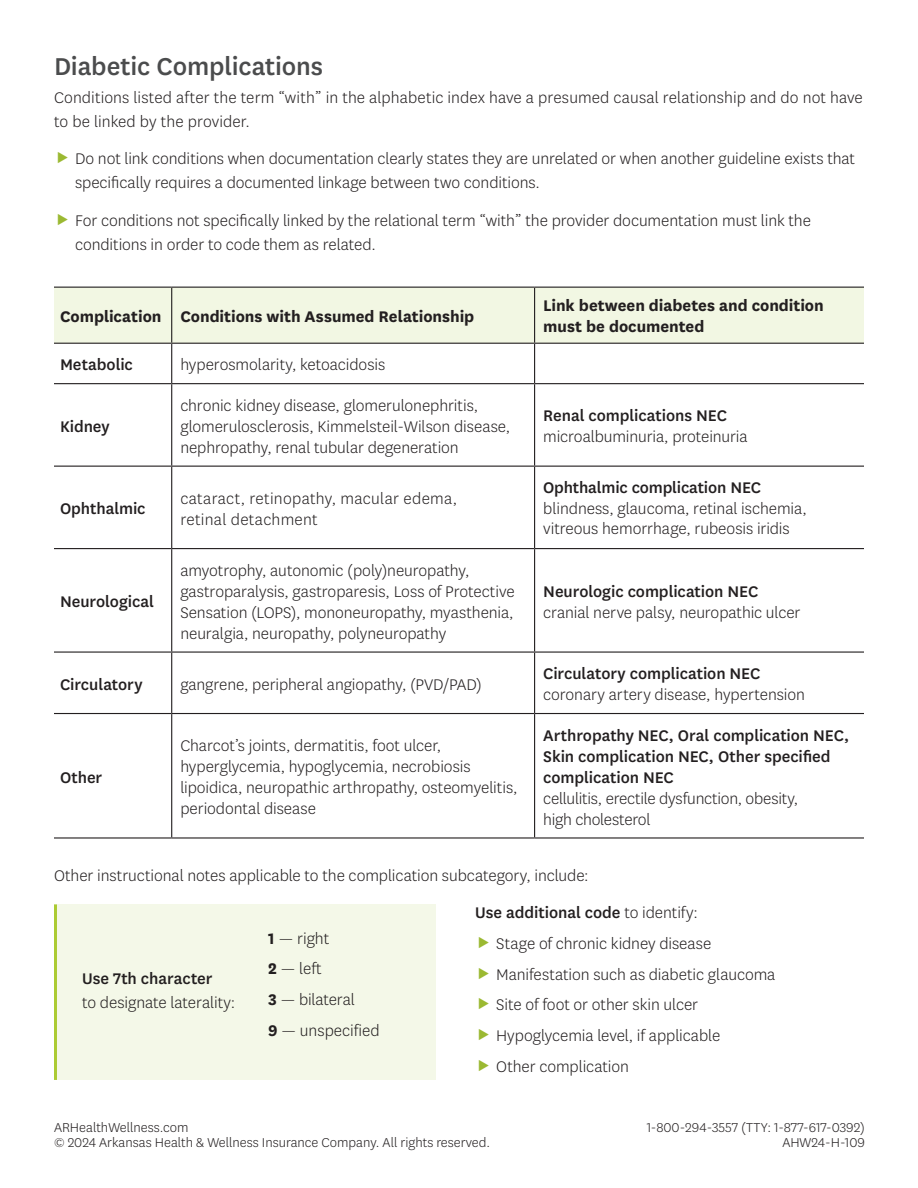
<style>
.page{position:relative;width:918px;height:1188px;background:#fff}
.page>*{position:absolute;margin:0;border:0;box-sizing:border-box;transform-origin:0 0}
.t1{font:500 28.5px "Centene Sans";letter-spacing:-.005em;color:#4b4c4d}
.Body{font:300 18px/21px "Centene Sans";letter-spacing:-.005em;color:#231f20}
.t2{font:500 18px/21px "Centene Sans";letter-spacing:-.005em;color:#231f20}
.t3{font:700 18px/21px "Centene Sans";color:#231f20}
.Body-2{font:300 18px/21px "Centene Sans";letter-spacing:.015em;color:#231f20}
.Body-3{font:300 18px/30.8px "Centene Sans";letter-spacing:-.005em;color:#231f20;scale:.8 1}
.t4{font:300 15px "Centene Sans";color:#231f20}
.s1{font-weight:500}
.s2{font-weight:300}
.s3{font-weight:700}
</style>
<div class="page">
<div style="left:54px;top:288px;width:810px;height:55px;background:#f2f7e3"></div>
<hr style="left:54px;top:287px;width:118px;height:1px;background:#231f20">
<hr style="left:172px;top:287px;width:363px;height:1px;background:#231f20">
<hr style="left:171px;top:288px;width:1px;height:55px;background:#231f20">
<hr style="left:535px;top:287px;width:329px;height:1px;background:#231f20">
<hr style="left:534px;top:288px;width:1px;height:55px;background:#231f20">
<hr style="left:54px;top:343px;width:118px;height:1px;background:#231f20">
<hr style="left:172px;top:343px;width:363px;height:1px;background:#231f20">
<hr style="left:171px;top:344px;width:1px;height:39px;background:#231f20">
<hr style="left:535px;top:343px;width:329px;height:1px;background:#231f20">
<hr style="left:534px;top:344px;width:1px;height:39px;background:#231f20">
<hr style="left:54px;top:383px;width:118px;height:1px;background:#231f20">
<hr style="left:172px;top:383px;width:363px;height:1px;background:#231f20">
<hr style="left:171px;top:384px;width:1px;height:82px;background:#231f20">
<hr style="left:535px;top:383px;width:329px;height:1px;background:#231f20">
<hr style="left:534px;top:384px;width:1px;height:82px;background:#231f20">
<hr style="left:54px;top:466px;width:118px;height:1px;background:#231f20">
<hr style="left:172px;top:466px;width:363px;height:1px;background:#231f20">
<hr style="left:171px;top:467px;width:1px;height:81px;background:#231f20">
<hr style="left:535px;top:466px;width:329px;height:1px;background:#231f20">
<hr style="left:534px;top:467px;width:1px;height:81px;background:#231f20">
<hr style="left:54px;top:548px;width:118px;height:1px;background:#231f20">
<hr style="left:172px;top:548px;width:363px;height:1px;background:#231f20">
<hr style="left:171px;top:549px;width:1px;height:102px;background:#231f20">
<hr style="left:535px;top:548px;width:329px;height:1px;background:#231f20">
<hr style="left:534px;top:549px;width:1px;height:102px;background:#231f20">
<hr style="left:54px;top:651px;width:118px;height:2px;background:#231f20">
<hr style="left:172px;top:651px;width:363px;height:2px;background:#231f20">
<hr style="left:171px;top:653px;width:1px;height:60px;background:#231f20">
<hr style="left:535px;top:651px;width:329px;height:2px;background:#231f20">
<hr style="left:534px;top:653px;width:1px;height:60px;background:#231f20">
<hr style="left:54px;top:713px;width:118px;height:1px;background:#231f20">
<hr style="left:172px;top:713px;width:363px;height:1px;background:#231f20">
<hr style="left:171px;top:714px;width:1px;height:123px;background:#231f20">
<hr style="left:535px;top:713px;width:329px;height:1px;background:#231f20">
<hr style="left:534px;top:714px;width:1px;height:123px;background:#231f20">
<hr style="left:54px;top:837px;width:118px;height:2px;background:#231f20">
<hr style="left:172px;top:837px;width:363px;height:2px;background:#231f20">
<hr style="left:535px;top:837px;width:329px;height:2px;background:#231f20">
<div style="left:54px;top:904px;width:381px;height:176px;background:#f4f8e8"></div>
<hr style="left:54px;top:904px;width:3px;height:176px;background:#accb33">
<p class="t1" style="left:54px;top:47px;width:270px">Diabetic Complications</p>
<p class="Body" style="left:54px;top:85px;width:810px;line-height:24px">Conditions listed after the term “with” in the alphabetic index have a presumed causal relationship and do not have to be linked by the provider.</p>
<p class="Body" style="left:75px;top:146px;width:782px;line-height:24px">Do not link conditions when documentation clearly states they are unrelated or when another guideline exists that specifically requires a documented linkage between two conditions.</p>
<p class="Body" style="left:75px;top:208px;width:737px;line-height:24px">For conditions not specifically linked by the relational term “with” the provider documentation must link the conditions in order to code them as related.</p>
<p class="t3" style="left:60px;top:305px;width:103px">Complication</p>
<p class="t3" style="left:180px;top:305px;width:295px">Conditions with Assumed Relationship</p>
<p class="t3" style="left:543px;top:294px;width:282px">Link between diabetes and condition must be documented</p>
<p class="t2" style="left:60px;top:353px;width:74px">Metabolic</p>
<p class="Body" style="left:180px;top:354px;width:206px">hyperosmolarity, ketoacidosis</p>
<p class="t2" style="left:60px;top:415px;width:51px">Kidney</p>
<p class="Body" style="left:180px;top:394px;width:331px">chronic kidney disease, glomerulonephritis, glomerulosclerosis, Kimmelsteil-Wilson disease, nephropathy, renal tubular degeneration</p>
<p class="Body" style="left:543px;top:405px;width:206px"><span class="s1">Renal complications NEC </span>microalbuminuria, proteinuria</p>
<p class="t2" style="left:60px;top:497px;width:87px">Ophthalmic</p>
<p class="Body-2" style="left:180px;top:487px;width:278px">cataract, retinopathy, macular edema, retinal detachment</p>
<p class="Body" style="left:543px;top:477px;width:265px;line-height:20.5px"><span class="s1">Ophthalmic complication NEC </span>blindness, glaucoma, retinal ischemia, vitreous hemorrhage, rubeosis iridis</p>
<p class="t2" style="left:60px;top:590px;width:96px">Neurological</p>
<p class="Body" style="left:180px;top:559px;width:336px">amyotrophy, autonomic (poly)neuropathy, gastroparalysis, gastroparesis, Loss of Protective Sensation (LOPS), mononeuropathy, myasthenia, neuralgia, neuropathy, polyneuropathy</p>
<p class="Body" style="left:543px;top:580px;width:259px"><span class="s1">Neurologic complication NEC </span>cranial nerve palsy, neuropathic ulcer</p>
<p class="t2" style="left:60px;top:672px;width:84px">Circulatory</p>
<p class="Body" style="left:180px;top:673px;width:303px">gangrene, peripheral angiopathy, (PVD/PAD)</p>
<p class="Body" style="left:543px;top:663px;width:263px"><span class="s1">Circulatory complication NEC </span>coronary artery disease, hypertension</p>
<p class="t2" style="left:60px;top:765px;width:44px">Other</p>
<p class="Body" style="left:180px;top:734px;width:339px">Charcot’s joints, dermatitis, foot ulcer, hyperglycemia, hypoglycemia, necrobiosis lipoidica, neuropathic arthropathy, osteomyelitis, periodontal disease</p>
<p class="t2" style="left:543px;top:723px;width:307px">Arthropathy NEC, Oral complication NEC,<br>Skin complication NEC, Other specified complication NEC<br><span class="s2">cellulitis, erectile dysfunction, obesity,<br>high cholesterol</span></p>
<p class="Body" style="left:54px;top:864px;width:536px">Other instructional notes applicable to the complication subcategory, include:</p>
<p class="t2" style="left:475px;top:901px;width:224px">Use additional code <span class="s2">to identify:</span></p>
<p class="Body" style="left:496px;top:932px;width:217px">Stage of chronic kidney disease</p>
<p class="Body" style="left:496px;top:963px;width:281px">Manifestation such as diabetic glaucoma</p>
<p class="Body" style="left:496px;top:994px;width:203px">Site of foot or other skin ulcer</p>
<p class="Body" style="left:496px;top:1025px;width:226px">Hypoglycemia level, if applicable</p>
<p class="Body" style="left:496px;top:1055px;width:134px">Other complication</p>
<p class="Body-3" style="left:268px;top:922px;width:141px"><span class="s3">1</span> — right<br><span class="s3">2</span> — left<br><span class="s3">3</span> — bilateral<br><span class="s3">9</span> — unspecified</p>
<p class="Body" style="left:82px;top:966px;width:155px;line-height:24px"><span class="s1">Use 7th character<br></span>to designate laterality:</p>
<p class="t4" style="left:54px;top:1118px;width:136px">ARHealthWellness.com</p>
<p class="t4" style="left:647px;top:1118px;width:220px">1-800-294-3557 (TTY: 1-877-617-0392)</p>
<p class="t4" style="left:54px;top:1133px;width:438px">© 2024 Arkansas Health &amp; Wellness Insurance Company. All rights reserved.</p>
<p class="t4" style="left:782px;top:1133px;width:84px">AHW24-H-109</p>
</div>
